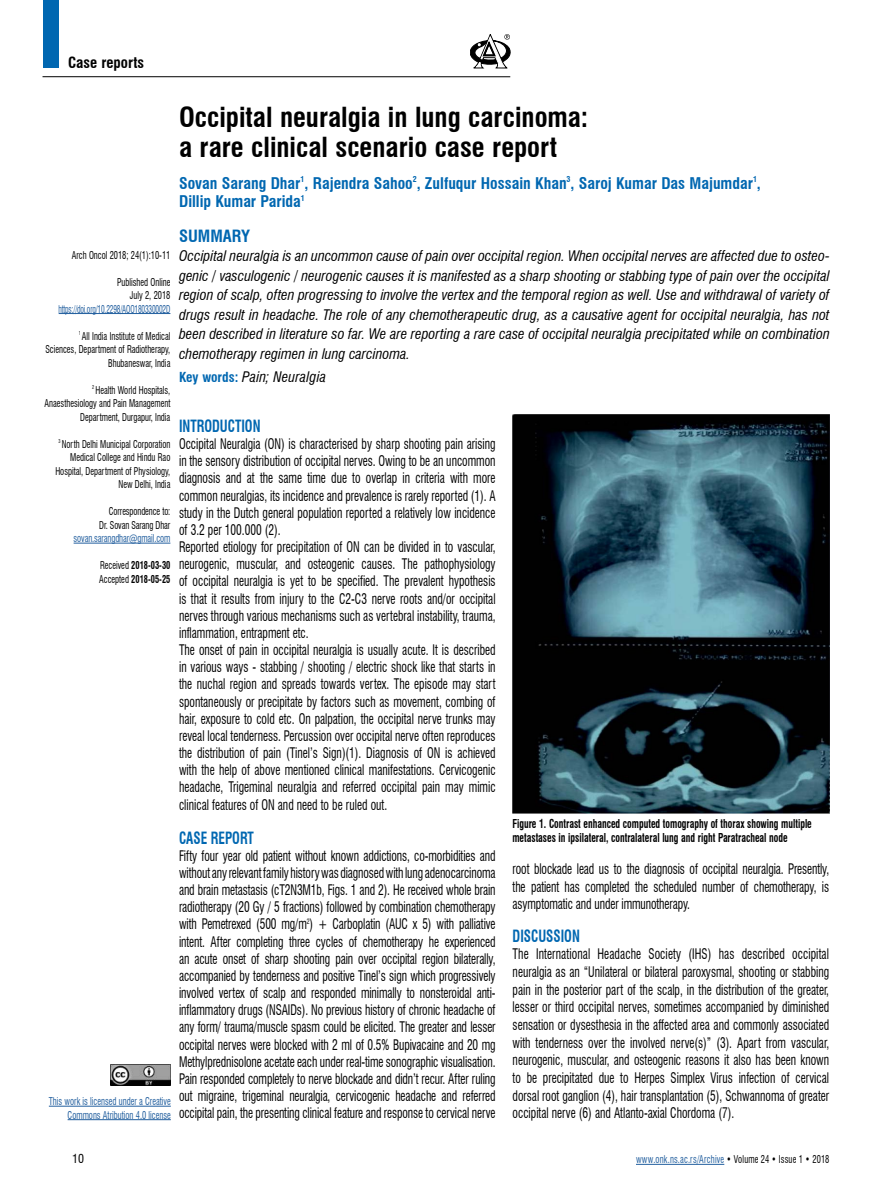
<style>
.page{position:relative;width:893px;height:1191px;background:#fff}
.page>*{position:absolute;margin:0;border:0;box-sizing:border-box;transform-origin:0 0}
.t1{font:700 condensed 27px/30px "Swiss 721 BT";color:#000}
.t2{font:700 condensed 16.5px "Swiss 721 BT";color:#0067b1;scale:.8 1}
.t3{font:700 condensed 16.5px "Swiss 721 BT";color:#0067b1}
.t4{font:700 condensed 15.75px/18.9px "Swiss 721 BT";color:#0067b1}
.t5{font:700 condensed 15px "Swiss 721 BT";color:#000}
.t6{font:condensed 14.25px/17.1px "Swiss 721 BT";color:#000;text-align:justify;scale:.8 1}
.t7{font:italic condensed 14.25px/19.5px "Swiss 721 BT";color:#000;text-align:justify}
.t8{font:700 condensed 12px/13.5px "Swiss 721 BT";color:#000;scale:.8 1}
.t9{font:condensed 12px "Swiss 721 BT";color:#000}
.t10{font:condensed 10.5px/13.5px "Swiss 721 BT";color:#000;text-align:right;scale:.8 1}
.t11{font:condensed 10.5px/13.5px "Swiss 721 BT";color:#215e9e;text-align:right;scale:.8 1}
.t12{font:condensed 10.5px "Swiss 721 BT";letter-spacing:.02em;color:#215e9e;scale:.8 1}
.t13{font:condensed 10.5px "Swiss 721 BT";letter-spacing:-.02em;color:#215e9e;scale:.7 1}
.t14{font:700 condensed 10.5px/13.5px "Swiss 721 BT";color:#000;scale:.8 1}
.s1{font-weight:400}
.s2{font-weight:700;font-style:normal;font-size:13.5px;color:#0067b1}
.s3{color:#000}
</style>
<div class="page">
<div style="left:43px;top:0;width:16px;height:67px;background:#0067b1"></div>
<hr style="left:43px;top:76px;width:467px;height:1px;background:#000">
<svg style="left:470px;top:34px;width:40px;height:34px"></svg>
<hr style="left:636px;top:1164px;width:88px;height:1px;background:#215e9e">
<img style="left:111px;top:1064px;width:60px;height:22px">
<hr style="left:59px;top:313px;width:111px;height:1px;background:#215e9e">
<hr style="left:74px;top:543px;width:96px;height:1px;background:#215e9e">
<hr style="left:49px;top:1106px;width:122px;height:1px;background:#215e9e">
<hr style="left:68px;top:1119px;width:103px;height:1px;background:#215e9e">
<img style="left:512px;top:415px;width:317px;height:398px">
<p class="t5" style="left:68px;top:53px;width:78px">Case reports</p>
<p class="t10" style="left:72px;top:248px;width:125px">Arch Oncol 2018; 24(1):10-11</p>
<p class="t10" style="left:117px;top:275px;width:68px">Published Online<br>July 2, 2018</p>
<p class="t13" style="left:59px;top:302px;width:161px">https://doi.org/10.2298/AOO180330002D</p>
<p class="t10" style="left:45px;top:329px;width:158px"><sup>1</sup> All India Institute of Medical<br>Sciences, Department of Radiotherapy,<br>Bhubaneswar, India</p>
<p class="t10" style="left:45px;top:383px;width:159px"><sup>2</sup> Health World Hospitals,<br>Anaesthesiology and Pain Management<br>Department, Durgapur, India</p>
<p class="t10" style="left:55px;top:437px;width:145px"><sup>3</sup> North Delhi Municipal Corporation<br>Medical College and Hindu Rao<br>Hospital, Department of Physiology,<br>New Delhi, India</p>
<p class="t10" style="left:99px;top:504px;width:90px">Correspondence to:<br>Dr. Sovan Sarang Dhar</p>
<p class="t11" style="left:74px;top:531px;width:123px">sovan.sarangdhar@gmail.com</p>
<p class="t14" style="left:99px;top:558px;width:91px"><span class="s1">Received</span> 2018-03-30<br><span class="s1">Accepted</span> 2018-05-25</p>
<p class="t11" style="left:49px;top:1094px;width:154px">This work is licensed under a Creative<br>Commons Atribution 4.0 license</p>
<h1 class="t1" style="left:179px;top:102px;width:411px">Occipital neuralgia in lung carcinoma: a rare clinical scenario case report</h1>
<p class="t4" style="left:179px;top:173px;width:583px">Sovan Sarang Dhar<sup>1</sup>, Rajendra Sahoo<sup>2</sup>, Zulfuqur Hossain Khan<sup>3</sup>, Saroj Kumar Das Majumdar<sup>1</sup>,<br>Dillip Kumar Parida<sup>1</sup></p>
<p class="t3" style="left:179px;top:226px;width:73px">SUMMARY</p>
<p class="t7" style="left:179px;top:246px;width:652px">Occipital neuralgia is an uncommon cause of pain over occipital region. When occipital nerves are affected due to osteo&shy;genic / vasculogenic / neurogenic causes it is manifested as a sharp shooting or stabbing type of pain over the occipital region of scalp, often progressing to involve the vertex and the temporal region as well. Use and withdrawal of variety of drugs result in headache. The role of any chemotherapeutic drug, as a causative agent for occipital neuralgia, has not been described in literature so far. We are reporting a rare case of occipital neuralgia precipitated while on combination chemotherapy regimen in lung carcinoma.</p>
<p class="t7" style="left:179px;top:367px;width:149px"><span class="s2">Key words:</span> Pain; Neuralgia</p>
<p class="t2" style="left:179px;top:416px;width:103px">INTRODUCTION</p>
<p class="t6" style="left:179px;top:435px;width:397px;text-align:left">Occipital Neuralgia (ON) is characterised by sharp shooting pain arising in the sensory distribution of occipital nerves. Owing to be an uncommon diagnosis and at the same time due to overlap in criteria with more common neuralgias, its incidence and prevalence is rarely reported (1). A study in the Dutch general population reported a relatively low incidence of 3.2 per 100.000 (2).<br>Reported etiology for precipitation of ON can be divided in to vascular, neurogenic, muscular, and osteogenic causes. The pathophysiology of occipital neuralgia is yet to be specified. The prevalent hypothesis is that it results from injury to the C2-C3 nerve roots and/or occipital nerves through various mechanisms such as vertebral instability, trauma, inflammation, entrapment etc.<br>The onset of pain in occipital neuralgia is usually acute. It is described in various ways - stabbing / shooting / electric shock like that starts in the nuchal region and spreads towards vertex. The episode may start spontaneously or precipitate by factors such as movement, combing of hair, exposure to cold etc. On palpation, the occipital nerve trunks may reveal local tenderness. Percussion over occipital nerve often reproduces the distribution of pain (Tinel’s Sign)(1). Diagnosis of ON is achieved with the help of above mentioned clinical manifestations. Cervicogenic headache, Trigeminal neuralgia and referred occipital pain may mimic clinical features of ON and need to be ruled out.</p>
<p class="t2" style="left:179px;top:827px;width:95px">CASE REPORT</p>
<p class="t6" style="left:179px;top:847px;width:397px">Fifty four year old patient without known addictions, co-morbidities and without any relevant family history was diagnosed with lung adenocarcinoma and brain metastasis (cT2N3M1b, Figs. 1 and 2). He received whole brain radiotherapy (20 Gy / 5 fractions) followed by combination chemotherapy with Pemetrexed (500 mg/m<sup>2</sup>) + Carboplatin (AUC x 5) with palliative intent. After completing three cycles of chemotherapy he experienced an acute onset of sharp shooting pain over occipital region bilaterally, accompanied by tenderness and positive Tinel’s sign which progressively involved vertex of scalp and responded minimally to nonsteroidal anti&shy;inflammatory drugs (NSAIDs). No previous history of chronic headache of any form/ trauma/muscle spasm could be elicited. The greater and lesser occipital nerves were blocked with 2 ml of 0.5% Bupivacaine and 20 mg Methylprednisolone acetate each under real-time sonographic visualisation.<br>Pain responded completely to nerve blockade and didn’t recur. After ruling out migraine, trigeminal neuralgia, cervicogenic headache and referred occipital pain, the presenting clinical feature and response to cervical nerve</p>
<p class="t8" style="left:512px;top:817px;width:376px">Figure 1. Contrast enhanced computed tomography of thorax showing multiple metastases in ipsilateral, contralateral lung and right Paratracheal node</p>
<p class="t6" style="left:513px;top:860px;width:397px;line-height:17.7px">root blockade lead us to the diagnosis of occipital neuralgia. Presently, the patient has completed the scheduled number of chemotherapy, is asymptomatic and under immunotherapy.</p>
<p class="t2" style="left:513px;top:926px;width:86px">DISCUSSION</p>
<p class="t6" style="left:513px;top:945px;width:397px;line-height:17.7px">The International Headache Society (IHS) has described occipital neuralgia as an “Unilateral or bilateral paroxysmal, shooting or stabbing pain in the posterior part of the scalp, in the distribution of the greater, lesser or third occipital nerves, sometimes accompanied by diminished sensation or dysesthesia in the affected area and commonly associated with tenderness over the involved nerve(s)” (3). Apart from vascular, neurogenic, muscular, and osteogenic reasons it also has been known to be precipitated due to Herpes Simplex Virus infection of cervical dorsal root ganglion (4), hair transplantation (5), Schwannoma of greater occipital nerve (6) and Atlanto-axial Chordoma (7).</p>
<p class="t9" style="left:72px;top:1151px;width:13px">10</p>
<p class="t12" style="left:636px;top:1153px;width:243px">www.onk.ns.ac.rs/Archive <span class="s3">• Volume 24 • Issue 1 • 2018</span></p>
</div>
